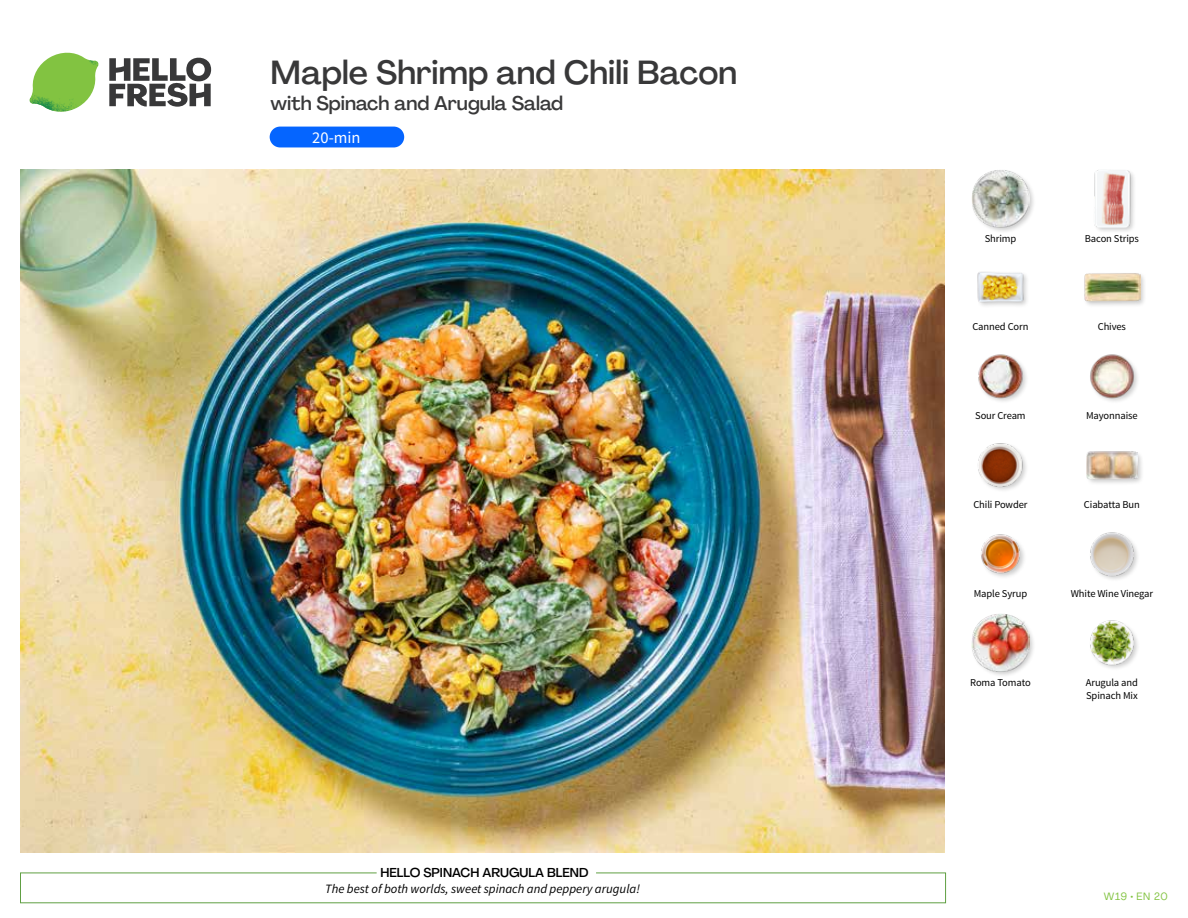
<style>
.page{position:relative;width:1188px;height:918px;background:#fff}
.page>*{position:absolute;margin:0;border:0;box-sizing:border-box;transform-origin:0 0}
.t1{font:500 33px "Agrandir";color:#383839}
.t2{font:500 19.5px "Agrandir";color:#383839}
.t3{font:16.5px "Source Sans Pro";color:#fff}
.t4{font:italic 12.75px "Source Sans Pro";color:#000}
.t5{font:500 12.75px "Agrandir";color:#000}
.t6{font:10.5px/13.5px "Source Sans Pro";letter-spacing:-.01em;color:#000}
.t7{font:10.5px "Agrandir";letter-spacing:.05em;color:#82c341}
</style>
<div class="page">
<div style="left:270px;top:127px;width:134px;height:20px;background:#0565ff;border-radius:10px"></div>
<svg style="left:109px;top:57px;width:102px;height:50px"></svg>
<svg style="left:34px;top:53px;width:62px;height:40px"></svg>
<img style="left:67px;top:53px;width:32px;height:26px">
<img style="left:33px;top:75px;width:59px;height:11px">
<img style="left:29px;top:79px;width:61px;height:33px">
<img style="left:65px;top:86px;width:27px;height:25px">
<div style="left:20px;top:873px;width:926px;height:30px;border:1px solid #609f43"></div>
<div style="left:377px;top:865px;width:219px;height:15px;background:#fff"></div>
<img style="left:21px;top:170px;width:924px;height:682px">
<img style="left:1090px;top:620px;width:48px;height:49px">
<div style="left:971px;top:613px;width:65px;height:65px;background:#000;opacity:.2"></div>
<img style="left:972px;top:614px;width:57px;height:57px">
<img style="left:1090px;top:532px;width:48px;height:48px">
<img style="left:981px;top:534px;width:43px;height:43px">
<div style="left:1085px;top:450px;width:60px;height:36px;background:#000;opacity:.2"></div>
<img style="left:1087px;top:450px;width:50px;height:36px">
<img style="left:978px;top:443px;width:48px;height:47px">
<img style="left:1090px;top:354px;width:48px;height:48px">
<img style="left:978px;top:354px;width:49px;height:48px">
<div style="left:1083px;top:272px;width:64px;height:37px;background:#000;opacity:.2"></div>
<img style="left:1083px;top:272px;width:58px;height:37px">
<img style="left:977px;top:272px;width:50px;height:34px">
<div style="left:1093px;top:168px;width:44px;height:66px;background:#000;opacity:.2"></div>
<img style="left:1093px;top:170px;width:44px;height:57px">
<div style="left:971px;top:169px;width:65px;height:65px;background:#000;opacity:.2"></div>
<img style="left:972px;top:170px;width:57px;height:57px">
<h1 class="t1" style="left:271px;top:52px;width:468px">Maple Shrimp and Chili Bacon</h1>
<h2 class="t2" style="left:271px;top:91px;width:294px">with Spinach and Arugula Salad</h2>
<h3 class="t3" style="left:312px;top:128px;width:50px">20-min</h3>
<p class="t5" style="left:380px;top:864px;width:210px">HELLO SPINACH ARUGULA BLEND</p>
<p class="t4" style="left:325px;top:881px;width:316px">The best of both worlds, sweet spinach and peppery arugula!</p>
<p class="t6" style="left:985px;top:232px;width:33px">Shrimp</p>
<p class="t6" style="left:1085px;top:232px;width:56px">Bacon Strips</p>
<p class="t6" style="left:972px;top:320px;width:57px">Canned Corn</p>
<p class="t6" style="left:1098px;top:320px;width:30px">Chives</p>
<p class="t6" style="left:975px;top:409px;width:52px">Sour Cream</p>
<p class="t6" style="left:1086px;top:409px;width:53px">Mayonnaise</p>
<p class="t6" style="left:973px;top:498px;width:56px">Chili Powder</p>
<p class="t6" style="left:1084px;top:498px;width:57px">Ciabatta Bun</p>
<p class="t6" style="left:974px;top:587px;width:55px">Maple Syrup</p>
<p class="t6" style="left:1071px;top:587px;width:84px">White Wine Vinegar</p>
<p class="t6" style="left:970px;top:675px;width:62px">Roma Tomato</p>
<p class="t6" style="left:1086px;top:675px;width:54px">Arugula and<br>Spinach Mix</p>
<p class="t7" style="left:1104px;top:890px;width:65px">W19 • EN 20</p>
</div>
